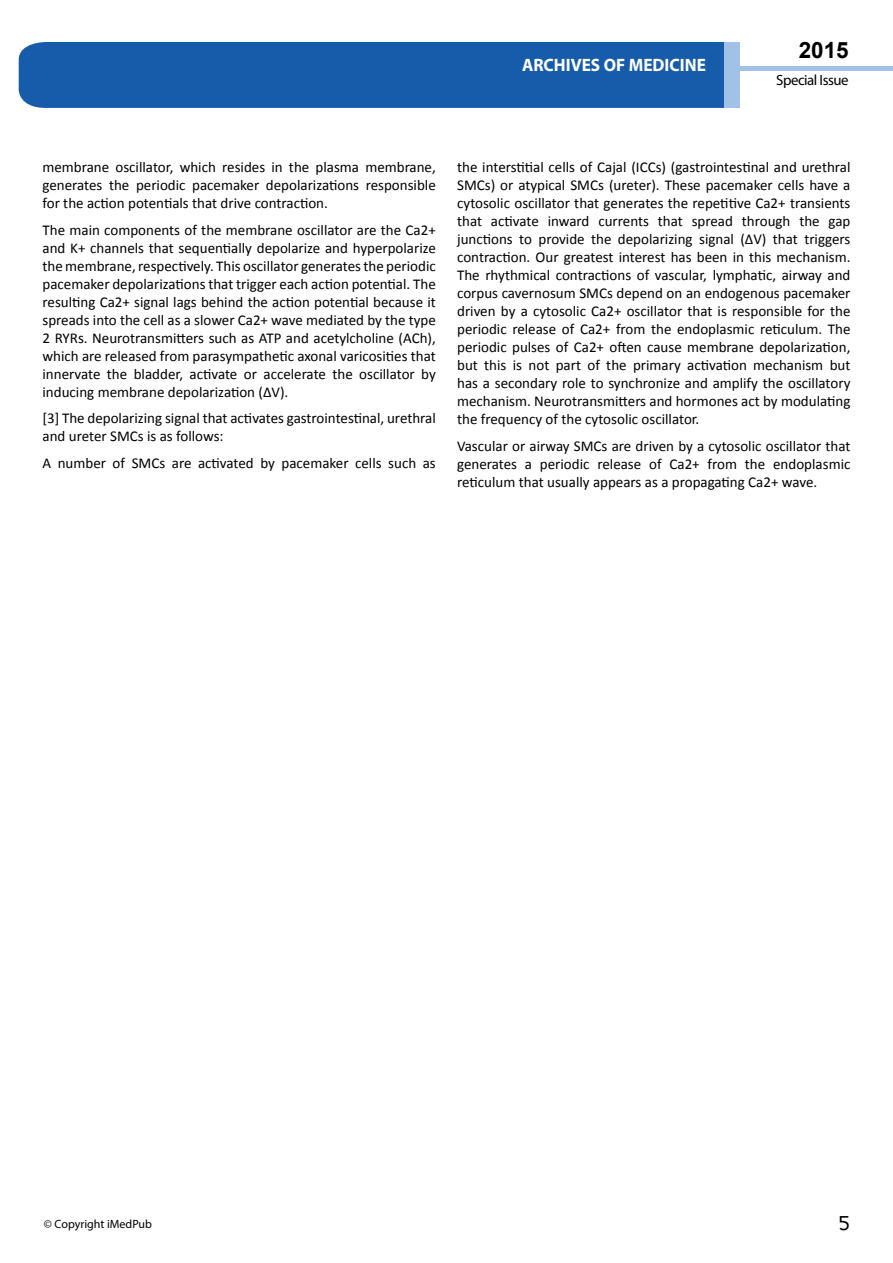
<style>
.page{position:relative;width:893px;height:1263px;background:#fff}
.page>*{position:absolute;margin:0;border:0;box-sizing:border-box;transform-origin:0 0}
.t1{font:25.5px "Tunga";color:#000}
.t2{font:700 22.5px "Arial";color:#000}
.t3{font:700 18px "Myriad Pro";color:#fff;scale:.96 1}
.t4{font:15px/18px "Calibri";color:#000;text-align:justify}
.t5{font:14.85px "Myriad Pro";letter-spacing:-.03em;color:#000}
.t6{font:12px "Myriad Pro";color:#000}
</style>
<div class="page">
<div style="left:722px;top:66px;width:171px;height:5px;background:#a1c1e6"></div>
<div style="left:19px;top:42px;width:706px;height:66px;background:#165caa"></div>
<div style="left:725px;top:43px;width:15px;height:65px;background:#a1c1e6"></div>
<p class="t3" style="left:522px;top:53px;width:193px">ARCHIVES OF MEDICINE</p>
<h2 class="t2" style="left:799px;top:35px;width:52px">2015</h2>
<p class="t5" style="left:776px;top:71px;width:74px">Special Issue</p>
<p class="t4" style="left:43px;top:158px;width:395px">membrane oscillator, which resides in the plasma membrane, generates the periodic pacemaker depolarizations responsible for the action potentials that drive contraction.</p>
<p class="t4" style="left:43px;top:221px;width:395px">The main components of the membrane oscillator are the Ca2+ and K+ channels that sequentially depolarize and hyperpolarize the membrane, respectively. This oscillator generates the periodic pacemaker depolarizations that trigger each action potential. The resulting Ca2+ signal lags behind the action potential because it spreads into the cell as a slower Ca2+ wave mediated by the type 2 RYRs. Neurotransmitters such as ATP and acetylcholine (ACh), which are released from parasympathetic axonal varicosities that innervate the bladder, activate or accelerate the oscillator by inducing membrane depolarization (ΔV).</p>
<p class="t4" style="left:43px;top:409px;width:395px">[3] The depolarizing signal that activates gastrointestinal, urethral and ureter SMCs is as follows:</p>
<p class="t4" style="left:43px;top:454px;width:395px">A number of SMCs are activated by pacemaker cells such as</p>
<p class="t4" style="left:457px;top:158px;width:395px">the interstitial cells of Cajal (ICCs) (gastrointestinal and urethral SMCs) or atypical SMCs (ureter). These pacemaker cells have a cytosolic oscillator that generates the repetitive Ca2+ transients that activate inward currents that spread through the gap junctions to provide the depolarizing signal (ΔV) that triggers contraction. Our greatest interest has been in this mechanism.<br>The rhythmical contractions of vascular, lymphatic, airway and corpus cavernosum SMCs depend on an endogenous pacemaker driven by a cytosolic Ca2+ oscillator that is responsible for the periodic release of Ca2+ from the endoplasmic reticulum. The periodic pulses of Ca2+ often cause membrane depolarization, but this is not part of the primary activation mechanism but has a secondary role to synchronize and amplify the oscillatory mechanism. Neurotransmitters and hormones act by modulating the frequency of the cytosolic oscillator.</p>
<p class="t4" style="left:457px;top:437px;width:395px">Vascular or airway SMCs are driven by a cytosolic oscillator that generates a periodic release of Ca2+ from the endoplasmic reticulum that usually appears as a propagating Ca2+ wave.</p>
<p class="t6" style="left:44px;top:1217px;width:110px">© Copyright iMedPub</p>
<h1 class="t1" style="left:839px;top:1206px;width:13px">5</h1>
</div>
